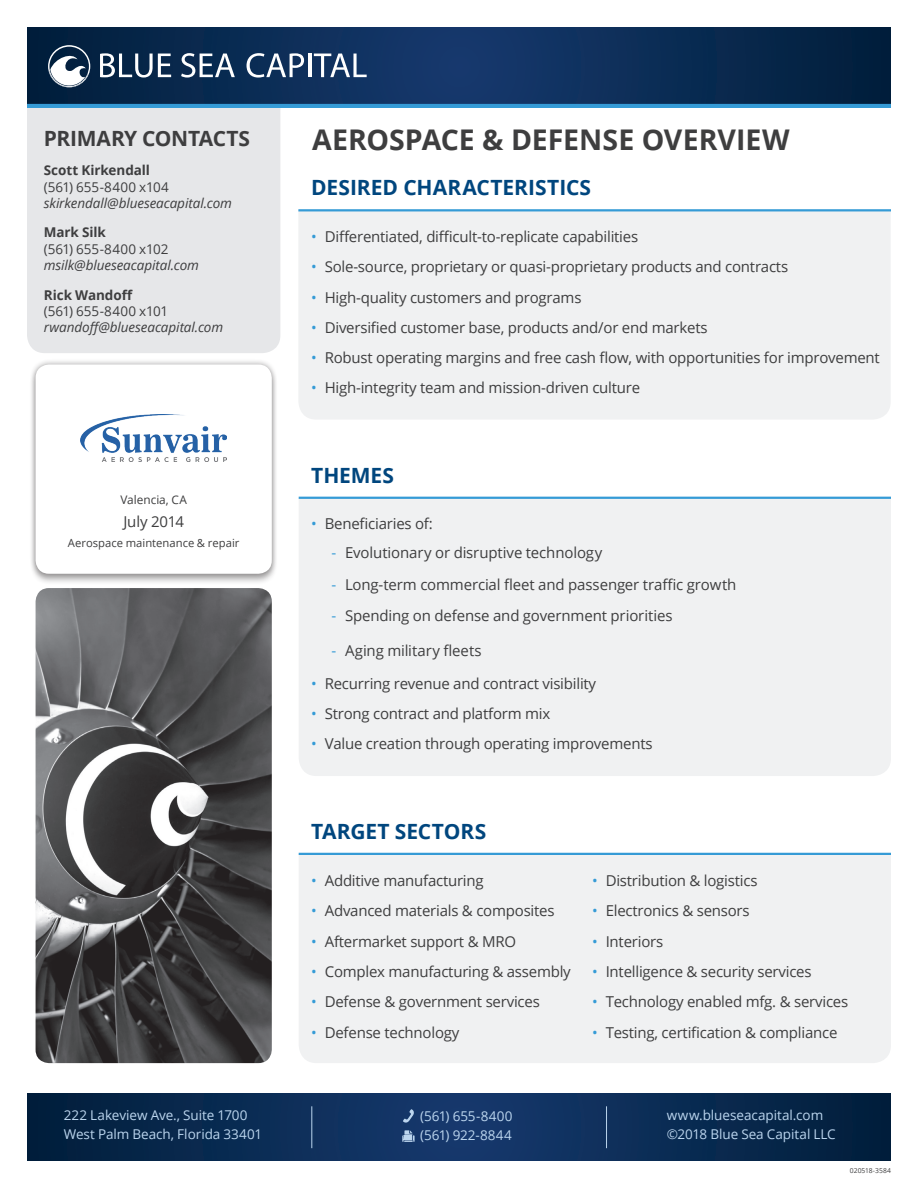
<style>
.page{position:relative;width:918px;height:1188px;background:#fff}
.page>*{position:absolute;margin:0;border:0;box-sizing:border-box;transform-origin:0 0}
.t1{font:700 28.5px "Open Sans";color:#3e3e3f}
.t2{font:700 21px "Open Sans";color:#00467e}
.t3{font:700 21px "Open Sans";letter-spacing:-.015em;color:#3e3e3f}
.t4{font:15px "Open Sans";letter-spacing:-.015em;color:#3e3e3f}
.t5{font:13.5px/19.2px "Open Sans";letter-spacing:-.005em;color:#bbd5ee}
.t6{font:italic 13.5px "Open Sans";letter-spacing:-.005em;color:#3e3e3f}
.t7{font:13.5px "Open Sans";letter-spacing:-.005em;color:#3e3e3f}
.t8{font:700 13.5px "Open Sans";letter-spacing:-.005em;color:#3e3e3f}
.t9{font:11.85px "Open Sans";color:#3e3e3f}
.t10{font:11.25px "Open Sans";color:#3e3e3f}
.t11{font:6.75px "Open Sans";letter-spacing:.005em;color:#3e3e3f}
.s1{color:#359bd6}
</style>
<div class="page">
<svg style="left:27px;top:1094px;width:864px;height:67px;background:#0a2b53"></svg>
<hr style="left:311px;top:1106px;width:1px;height:42px;background:#bbd5ee">
<hr style="left:606px;top:1106px;width:1px;height:42px;background:#bbd5ee">
<svg style="left:27px;top:27px;width:864px;height:77px;background:#0b2b54"></svg>
<hr style="left:27px;top:104px;width:864px;height:4px;background:#359bd6">
<svg style="left:100px;top:53px;width:71px;height:25px"></svg>
<svg style="left:181px;top:53px;width:54px;height:25px"></svg>
<svg style="left:247px;top:53px;width:57px;height:25px"></svg>
<hr style="left:308px;top:54px;width:3px;height:23px;background:#fff">
<svg style="left:314px;top:54px;width:53px;height:23px"></svg>
<svg style="left:48px;top:45px;width:42px;height:43px"></svg>
<svg style="left:402px;top:1130px;width:13px;height:12px"></svg>
<svg style="left:403px;top:1109px;width:11px;height:14px"></svg>
<div style="left:298px;top:211px;width:593px;height:208px;background:#f0f1f2"></div>
<div style="left:27px;top:108px;width:253px;height:245px;background:#e6e7e9"></div>
<div style="left:299px;top:499px;width:592px;height:277px;background:#f0f1f2"></div>
<div style="left:299px;top:855px;width:592px;height:208px;background:#f0f1f2"></div>
<hr style="left:298px;top:209px;width:593px;height:2px;background:#359bd6">
<hr style="left:299px;top:497px;width:592px;height:2px;background:#359bd6">
<hr style="left:299px;top:853px;width:592px;height:2px;background:#359bd6">
<img style="left:36px;top:588px;width:236px;height:475px">
<div style="left:29px;top:364px;width:249px;height:221px;background:#231f20;opacity:.3"></div>
<div style="left:30px;top:359px;width:248px;height:221px;background:#231f20;opacity:.4"></div>
<div style="left:36px;top:365px;width:236px;height:209px;background:#fff;border-radius:14px"></div>
<img style="left:81px;top:414px;width:146px;height:47px">
<h2 class="t3" style="left:44px;top:123px;width:208px">PRIMARY CONTACTS</h2>
<p class="t8" style="left:44px;top:161px;width:108px">Scott Kirkendall</p>
<p class="t7" style="left:44px;top:177px;width:127px">(561) 655-8400 x104</p>
<p class="t6" style="left:44px;top:194px;width:190px">skirkendall@blueseacapital.com</p>
<p class="t8" style="left:44px;top:223px;width:63px">Mark Silk</p>
<p class="t7" style="left:44px;top:240px;width:126px">(561) 655-8400 x102</p>
<p class="t6" style="left:44px;top:256px;width:157px">msilk@blueseacapital.com</p>
<p class="t8" style="left:44px;top:285px;width:91px">Rick Wandoff</p>
<p class="t7" style="left:44px;top:302px;width:126px">(561) 655-8400 x101</p>
<p class="t6" style="left:44px;top:318px;width:181px">rwandoff@blueseacapital.com</p>
<p class="t9" style="left:120px;top:492px;width:68px">Valencia, CA</p>
<p class="t4" style="left:123px;top:511px;width:62px">July 2014</p>
<p class="t10" style="left:68px;top:535px;width:173px">Aerospace maintenance &amp; repair</p>
<h1 class="t1" style="left:312px;top:120px;width:479px">AEROSPACE &amp; DEFENSE OVERVIEW</h1>
<h2 class="t2" style="left:311px;top:173px;width:281px">DESIRED CHARACTERISTICS</h2>
<p class="t4" style="left:311px;top:226px;width:328px"><span class="s1">•</span> Differentiated, difficult-to-replicate capabilities</p>
<p class="t4" style="left:311px;top:256px;width:478px"><span class="s1">•</span> Sole-source, proprietary or quasi-proprietary products and contracts</p>
<p class="t4" style="left:311px;top:287px;width:272px"><span class="s1">•</span> High-quality customers and programs</p>
<p class="t4" style="left:311px;top:317px;width:398px"><span class="s1">•</span> Diversified customer base, products and/or end markets</p>
<p class="t4" style="left:311px;top:347px;width:570px"><span class="s1">•</span> Robust operating margins and free cash flow, with opportunities for improvement</p>
<p class="t4" style="left:311px;top:378px;width:330px"><span class="s1">•</span> High-integrity team and mission-driven culture</p>
<h2 class="t2" style="left:311px;top:461px;width:84px">THEMES</h2>
<p class="t4" style="left:311px;top:514px;width:123px"><span class="s1">•</span> Beneficiaries of:</p>
<p class="t4" style="left:332px;top:543px;width:272px"><span class="s1">-</span> Evolutionary or disruptive technology</p>
<p class="t4" style="left:332px;top:574px;width:406px"><span class="s1">-</span> Long-term commercial fleet and passenger traffic growth</p>
<p class="t4" style="left:332px;top:606px;width:343px"><span class="s1">-</span> Spending on defense and government priorities</p>
<p class="t4" style="left:332px;top:640px;width:152px"><span class="s1">-</span> Aging military fleets</p>
<p class="t4" style="left:311px;top:673px;width:286px"><span class="s1">•</span> Recurring revenue and contract visibility</p>
<p class="t4" style="left:311px;top:703px;width:241px"><span class="s1">•</span> Strong contract and platform mix</p>
<p class="t4" style="left:311px;top:734px;width:343px"><span class="s1">•</span> Value creation through operating improvements</p>
<h2 class="t2" style="left:311px;top:817px;width:177px">TARGET SECTORS</h2>
<p class="t4" style="left:311px;top:870px;width:174px"><span class="s1">•</span> Additive manufacturing</p>
<p class="t4" style="left:311px;top:901px;width:245px"><span class="s1">•</span> Advanced materials &amp; composites</p>
<p class="t4" style="left:311px;top:931px;width:206px"><span class="s1">•</span> Aftermarket support &amp; MRO</p>
<p class="t4" style="left:311px;top:961px;width:261px"><span class="s1">•</span> Complex manufacturing &amp; assembly</p>
<p class="t4" style="left:311px;top:992px;width:230px"><span class="s1">•</span> Defense &amp; government services</p>
<p class="t4" style="left:311px;top:1022px;width:150px"><span class="s1">•</span> Defense technology</p>
<p class="t4" style="left:592px;top:870px;width:167px"><span class="s1">•</span> Distribution &amp; logistics</p>
<p class="t4" style="left:592px;top:901px;width:159px"><span class="s1">•</span> Electronics &amp; sensors</p>
<p class="t4" style="left:592px;top:931px;width:73px"><span class="s1">•</span> Interiors</p>
<p class="t4" style="left:592px;top:961px;width:221px"><span class="s1">•</span> Intelligence &amp; security services</p>
<p class="t4" style="left:592px;top:992px;width:258px"><span class="s1">•</span> Technology enabled mfg. &amp; services</p>
<p class="t4" style="left:592px;top:1022px;width:247px"><span class="s1">•</span> Testing, certification &amp; compliance</p>
<p class="t5" style="left:64px;top:1105px;width:200px">222 Lakeview Ave., Suite 1700<br>West Palm Beach, Florida 33401</p>
<p class="t5" style="left:667px;top:1105px;width:170px">www.blueseacapital.com ©2018 Blue Sea Capital LLC</p>
<p class="t5" style="left:420px;top:1106px;width:94px">(561) 655-8400 (561) 922-8844</p>
<p class="t11" style="left:850px;top:1165px;width:43px">020518-3584</p>
</div>
